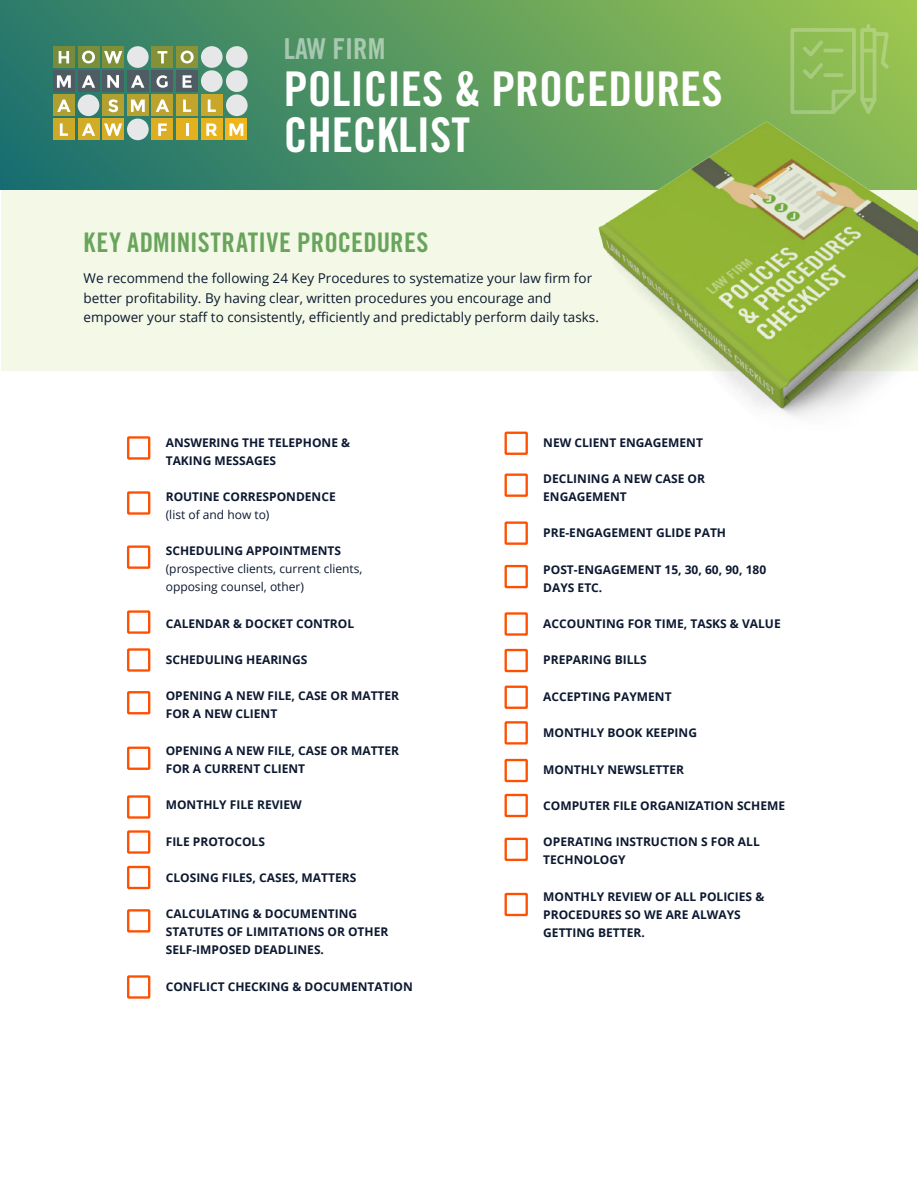
<style>
.page{position:relative;width:918px;height:1188px;background:#fff}
.page>*{position:absolute;margin:0;border:0;box-sizing:border-box;transform-origin:0 0}
.t1{font:47.85px/46.5px "Trade Gothic LT Std Bd Cn 20";color:#fff}
.t2{font:28.8px "Trade Gothic LT Std Bd Cn 20";color:rgb(255 255 255/.5)}
.t3{font:27px "Trade Gothic LT Std Bd Cn 20";letter-spacing:.01em;color:#69a45c}
.t4{font:13.5px/19.5px "Open Sans";color:#0d1931}
.t5{font:700 12px/18px "Open Sans";color:#0d1931}
.t6{font:12px/18px "Open Sans";color:#0d1931}
</style>
<div class="page">
<div style="left:1px;top:190px;width:916px;height:181px;background:#f3f9e6"></div>
<div style="left:127px;top:436px;width:23px;height:24px;border:2px solid #ff4f00"></div>
<div style="left:127px;top:648px;width:23px;height:24px;border:2px solid #ff4f00"></div>
<div style="left:127px;top:795px;width:23px;height:24px;border:2px solid #ff4f00"></div>
<div style="left:127px;top:909px;width:23px;height:24px;border:2px solid #ff4f00"></div>
<div style="left:127px;top:491px;width:23px;height:24px;border:2px solid #ff4f00"></div>
<div style="left:127px;top:545px;width:23px;height:24px;border:2px solid #ff4f00"></div>
<div style="left:127px;top:691px;width:23px;height:23px;border:2px solid #ff4f00"></div>
<div style="left:127px;top:830px;width:23px;height:24px;border:2px solid #ff4f00"></div>
<div style="left:127px;top:610px;width:23px;height:24px;border:2px solid #ff4f00"></div>
<div style="left:127px;top:747px;width:23px;height:23px;border:2px solid #ff4f00"></div>
<div style="left:127px;top:866px;width:23px;height:23px;border:2px solid #ff4f00"></div>
<div style="left:127px;top:975px;width:23px;height:24px;border:2px solid #ff4f00"></div>
<div style="left:505px;top:432px;width:23px;height:23px;border:2px solid #ff4f00"></div>
<div style="left:505px;top:612px;width:23px;height:24px;border:2px solid #ff4f00"></div>
<div style="left:505px;top:721px;width:23px;height:24px;border:2px solid #ff4f00"></div>
<div style="left:505px;top:838px;width:23px;height:23px;border:2px solid #ff4f00"></div>
<div style="left:505px;top:474px;width:23px;height:23px;border:2px solid #ff4f00"></div>
<div style="left:505px;top:521px;width:23px;height:24px;border:2px solid #ff4f00"></div>
<div style="left:505px;top:649px;width:23px;height:23px;border:2px solid #ff4f00"></div>
<div style="left:505px;top:759px;width:23px;height:23px;border:2px solid #ff4f00"></div>
<div style="left:505px;top:565px;width:23px;height:23px;border:2px solid #ff4f00"></div>
<div style="left:505px;top:686px;width:23px;height:23px;border:2px solid #ff4f00"></div>
<div style="left:505px;top:794px;width:23px;height:23px;border:2px solid #ff4f00"></div>
<div style="left:505px;top:893px;width:23px;height:23px;border:2px solid #ff4f00"></div>
<div style="left:0;top:0;width:917px;height:190px;background:linear-gradient(to right,#20726e,#9cc64f)"></div>
<div style="left:127px;top:46px;width:22px;height:22px;background:#e6e7e8;border-radius:50%"></div>
<div style="left:127px;top:70px;width:22px;height:22px;background:#505c63"></div>
<div style="left:127px;top:94px;width:22px;height:22px;background:#b8a22f"></div>
<svg style="left:131px;top:100px;width:14px;height:12px"></svg>
<div style="left:127px;top:119px;width:22px;height:21px;background:#e6e7e8;border-radius:50%"></div>
<div style="left:53px;top:46px;width:22px;height:22px;background:#768c3a"></div>
<svg style="left:59px;top:51px;width:10px;height:12px"></svg>
<div style="left:53px;top:70px;width:22px;height:22px;background:#505c63"></div>
<svg style="left:57px;top:75px;width:14px;height:13px"></svg>
<div style="left:53px;top:94px;width:22px;height:22px;background:#ae9f31"></div>
<svg style="left:57px;top:100px;width:14px;height:12px"></svg>
<div style="left:53px;top:119px;width:22px;height:21px;background:#cda928"></div>
<svg style="left:60px;top:123px;width:8px;height:13px"></svg>
<div style="left:78px;top:46px;width:21px;height:22px;background:#7b8e3a"></div>
<svg style="left:82px;top:51px;width:13px;height:12px"></svg>
<div style="left:78px;top:70px;width:21px;height:22px;background:#505c63"></div>
<svg style="left:82px;top:75px;width:13px;height:13px"></svg>
<svg style="left:131px;top:75px;width:13px;height:13px"></svg>
<div style="left:78px;top:94px;width:21px;height:22px;background:#e6e7e8;border-radius:50%"></div>
<div style="left:78px;top:119px;width:21px;height:21px;background:#d2ab27"></div>
<svg style="left:82px;top:123px;width:13px;height:13px"></svg>
<div style="left:102px;top:46px;width:22px;height:22px;background:#809039"></div>
<svg style="left:104px;top:51px;width:18px;height:12px"></svg>
<div style="left:102px;top:70px;width:22px;height:22px;background:#505c63"></div>
<div style="left:102px;top:94px;width:22px;height:22px;background:#b2a030"></div>
<svg style="left:108px;top:99px;width:10px;height:13px"></svg>
<div style="left:102px;top:119px;width:22px;height:21px;background:#d7ac25"></div>
<svg style="left:104px;top:123px;width:18px;height:13px"></svg>
<div style="left:152px;top:46px;width:21px;height:22px;background:#859138"></div>
<svg style="left:158px;top:51px;width:9px;height:12px"></svg>
<div style="left:152px;top:70px;width:21px;height:22px;background:#505c63"></div>
<div style="left:152px;top:94px;width:21px;height:22px;background:#bda32d"></div>
<svg style="left:156px;top:100px;width:13px;height:12px"></svg>
<div style="left:152px;top:119px;width:21px;height:21px;background:#ddae23"></div>
<svg style="left:158px;top:123px;width:9px;height:13px"></svg>
<div style="left:176px;top:46px;width:22px;height:22px;background:#8a9338"></div>
<svg style="left:181px;top:51px;width:13px;height:12px"></svg>
<div style="left:176px;top:70px;width:22px;height:22px;background:#505c63"></div>
<div style="left:176px;top:94px;width:22px;height:22px;background:#c2a52c"></div>
<svg style="left:183px;top:100px;width:8px;height:12px"></svg>
<div style="left:176px;top:119px;width:22px;height:21px;background:#e3b120"></div>
<svg style="left:186px;top:123px;width:3px;height:13px"></svg>
<div style="left:201px;top:94px;width:22px;height:22px;background:#c8a72a"></div>
<svg style="left:208px;top:100px;width:8px;height:12px"></svg>
<div style="left:201px;top:70px;width:22px;height:22px;background:#e6e7e8;border-radius:50%"></div>
<div style="left:201px;top:46px;width:22px;height:22px;background:#e6e7e8;border-radius:50%"></div>
<div style="left:226px;top:94px;width:22px;height:22px;background:#e6e7e8;border-radius:50%"></div>
<div style="left:226px;top:70px;width:22px;height:22px;background:#e6e7e8;border-radius:50%"></div>
<div style="left:226px;top:46px;width:22px;height:22px;background:#e6e7e8;border-radius:50%"></div>
<div style="left:201px;top:119px;width:22px;height:21px;background:#e9b31e"></div>
<svg style="left:206px;top:123px;width:11px;height:13px"></svg>
<div style="left:226px;top:119px;width:21px;height:21px;background:#eeb51c"></div>
<svg style="left:230px;top:123px;width:13px;height:13px"></svg>
<svg style="left:107px;top:75px;width:12px;height:13px"></svg>
<svg style="left:156px;top:75px;width:12px;height:13px"></svg>
<svg style="left:183px;top:75px;width:9px;height:13px"></svg>
<svg style="left:790px;top:26px;width:99px;height:57px;background:#97c15e"></svg>
<img style="left:587px;top:83px;width:331px;height:334px">
<h2 class="t2" style="left:284px;top:31px;width:103px">LAW FIRM</h2>
<h1 class="t1" style="left:284px;top:65px;width:441px">POLICIES &amp; PROCEDURES<br>CHECKLIST</h1>
<h3 class="t3" style="left:84px;top:226px;width:346px">KEY ADMINISTRATIVE PROCEDURES</h3>
<p class="t4" style="left:84px;top:268px;width:517px">We recommend the following 24 Key Procedures to systematize your law firm for better profitability. By having clear, written procedures you encourage and empower your staff to consistently, efficiently and predictably perform daily tasks.</p>
<p class="t5" style="left:166px;top:433px;width:186px">ANSWERING THE TELEPHONE &amp;<br>TAKING MESSAGES</p>
<p class="t5" style="left:166px;top:487px;width:171px">ROUTINE CORRESPONDENCE</p>
<p class="t6" style="left:166px;top:505px;width:105px">(list of and how to)</p>
<p class="t5" style="left:166px;top:542px;width:177px">SCHEDULING APPOINTMENTS</p>
<p class="t6" style="left:166px;top:560px;width:198px">(prospective clients, current clients, opposing counsel, other)</p>
<p class="t5" style="left:166px;top:614px;width:190px">CALENDAR &amp; DOCKET CONTROL</p>
<p class="t5" style="left:166px;top:650px;width:143px">SCHEDULING HEARINGS</p>
<p class="t5" style="left:166px;top:687px;width:235px">OPENING A NEW FILE, CASE OR MATTER<br>FOR A NEW CLIENT</p>
<p class="t5" style="left:166px;top:741px;width:235px">OPENING A NEW FILE, CASE OR MATTER<br>FOR A CURRENT CLIENT</p>
<p class="t5" style="left:166px;top:796px;width:138px">MONTHLY FILE REVIEW</p>
<p class="t5" style="left:166px;top:832px;width:101px">FILE PROTOCOLS</p>
<p class="t5" style="left:166px;top:868px;width:192px">CLOSING FILES, CASES, MATTERS</p>
<p class="t5" style="left:166px;top:905px;width:224px">CALCULATING &amp; DOCUMENTING<br>STATUTES OF LIMITATIONS OR OTHER<br>SELF-IMPOSED DEADLINES.</p>
<p class="t5" style="left:166px;top:977px;width:249px">CONFLICT CHECKING &amp; DOCUMENTATION</p>
<p class="t5" style="left:543px;top:433px;width:161px">NEW CLIENT ENGAGEMENT</p>
<p class="t5" style="left:543px;top:469px;width:163px">DECLINING A NEW CASE OR<br>ENGAGEMENT</p>
<p class="t5" style="left:543px;top:524px;width:184px">PRE-ENGAGEMENT GLIDE PATH</p>
<p class="t5" style="left:543px;top:560px;width:224px">POST-ENGAGEMENT 15, 30, 60, 90, 180<br>DAYS ETC.</p>
<p class="t5" style="left:543px;top:614px;width:239px">ACCOUNTING FOR TIME, TASKS &amp; VALUE</p>
<p class="t5" style="left:543px;top:651px;width:105px">PREPARING BILLS</p>
<p class="t5" style="left:543px;top:687px;width:130px">ACCEPTING PAYMENT</p>
<p class="t5" style="left:543px;top:724px;width:155px">MONTHLY BOOK KEEPING</p>
<p class="t5" style="left:543px;top:760px;width:142px">MONTHLY NEWSLETTER</p>
<p class="t5" style="left:543px;top:796px;width:243px">COMPUTER FILE ORGANIZATION SCHEME</p>
<p class="t5" style="left:543px;top:833px;width:218px">OPERATING INSTRUCTION S FOR ALL<br>TECHNOLOGY</p>
<p class="t5" style="left:543px;top:887px;width:223px">MONTHLY REVIEW OF ALL POLICIES &amp;<br>PROCEDURES SO WE ARE ALWAYS<br>GETTING BETTER.</p>
</div>
